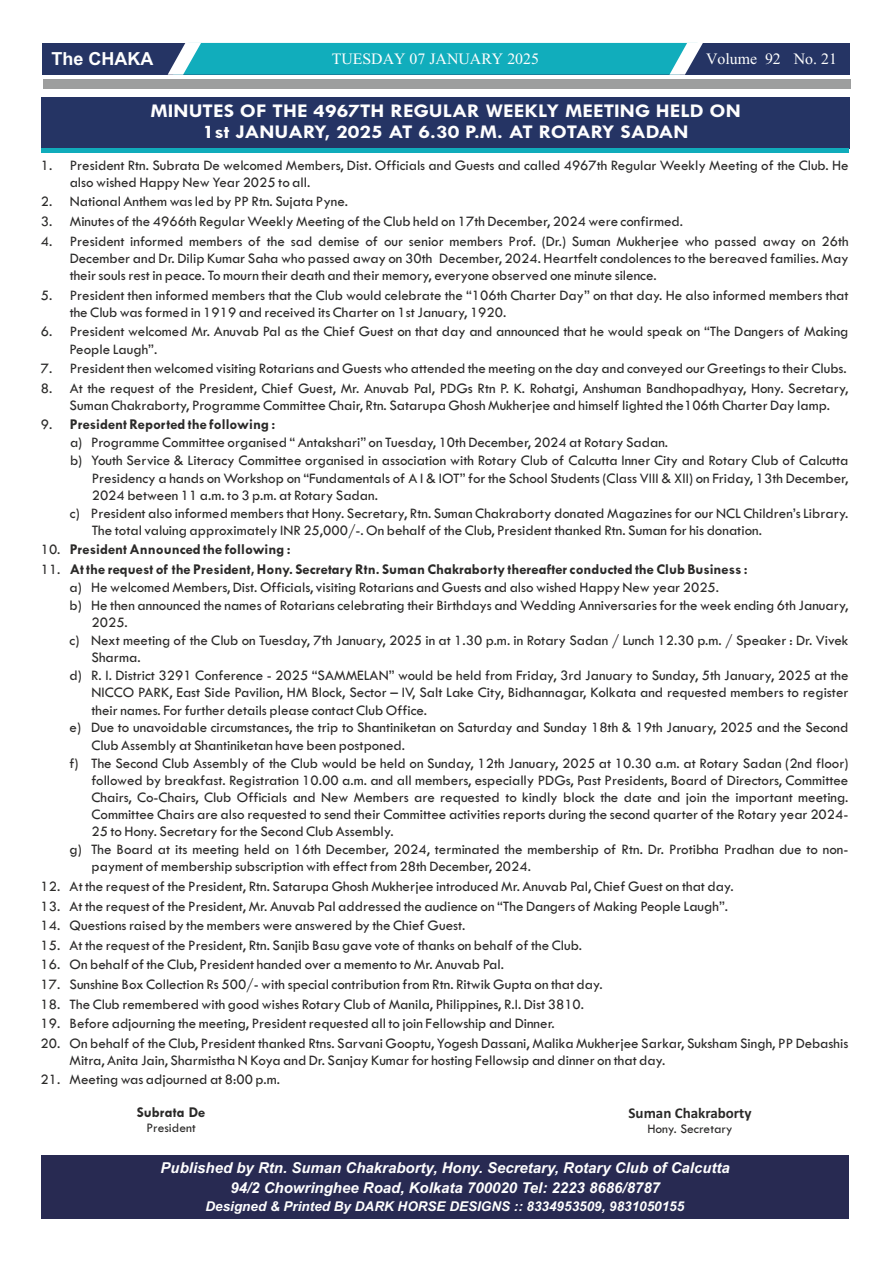
<style>
.page{position:relative;width:893px;height:1263px;background:#fff}
.page>*{position:absolute;margin:0;border:0;box-sizing:border-box;transform-origin:0 0}
.t1{font:24px "Angsana New";color:#fefefe}
.t2{font:700 19.5px/21.3px "Tw Cen";color:#fefefe;text-align:center;scale:1.13 1}
.t3{font:700 18px "Arial";color:#fefefe}
.t4{font:15px/17.1px "Tw Cen";color:#2b2a29}
.t5{font:700 15px "Tw Cen";color:#2b2a29}
.t6{font:italic 700 15px/20.1px "Arial";color:#fefefe;text-align:center}
.t7{font:700 15px "Calibri";color:#2b2a29}
.t8{font:italic 700 13.5px "Arial";color:#fefefe}
.t9{font:13.5px "Tw Cen";color:#2b2a29}
.s1{font-weight:400}
</style>
<div class="page">
<div style="left:41px;top:97px;width:809px;height:51px;background:#253464"></div>
<div style="left:41px;top:148px;width:808px;height:5px;background:#10acbb"></div>
<div style="left:41px;top:1155px;width:808px;height:64px;background:#282a52"></div>
<div style="left:42px;top:43px;width:808px;height:31px;background:#253464"></div>
<svg style="left:168px;top:43px;width:535px;height:32px"></svg>
<div style="left:43px;top:79px;width:807px;height:9px;background:#9d9e9e"></div>
<p class="t3" style="left:51px;top:52px;width:103px">The CHAKA</p>
<h1 class="t1" style="left:332px;top:42px;width:209px">TUESDAY 07 JANUARY 2025</h1>
<h1 class="t1" style="left:706px;top:42px;width:132px">Volume 92 No. 21</h1>
<h2 class="t2" style="left:150px;top:102px;width:524px">MINUTES OF THE 4967TH REGULAR WEEKLY MEETING HELD ON<br>1st JANUARY, 2025 AT 6.30 P.M. AT ROTARY SADAN</h2>
<p class="t4" style="left:70px;top:157px;width:780px;text-indent:-29px">1. President Rtn. Subrata De welcomed Members, Dist. Officials and Guests and called 4967th Regular Weekly Meeting of the Club. He also wished Happy New Year 2025 to all.</p>
<p class="t4" style="left:41px;top:194px;width:309px">2. National Anthem was led by PP Rtn. Sujata Pyne.</p>
<p class="t4" style="left:41px;top:214px;width:644px">3. Minutes of the 4966th Regular Weekly Meeting of the Club held on 17th December, 2024 were confirmed.</p>
<p class="t4" style="left:70px;top:233px;width:780px;text-align:justify;text-indent:-29px">4. President informed members of the sad demise of our senior members Prof. (Dr.) Suman Mukherjee who passed away on 26th December and Dr. Dilip Kumar Saha who passed away on 30th December, 2024. Heartfelt condolences to the bereaved families. May their souls rest in peace. To mourn their death and their memory, everyone observed one minute silence.</p>
<p class="t4" style="left:70px;top:287px;width:780px;text-indent:-29px">5. President then informed members that the Club would celebrate the “106th Charter Day” on that day. He also informed members that the Club was formed in 1919 and received its Charter on 1st January, 1920.</p>
<p class="t4" style="left:70px;top:324px;width:780px;text-indent:-29px">6. President welcomed Mr. Anuvab Pal as the Chief Guest on that day and announced that he would speak on “The Dangers of Making<br>People Laugh”.</p>
<p class="t4" style="left:41px;top:361px;width:807px">7. President then welcomed visiting Rotarians and Guests who attended the meeting on the day and conveyed our Greetings to their Clubs.</p>
<p class="t4" style="left:70px;top:380px;width:780px;text-indent:-29px">8. At the request of the President, Chief Guest, Mr. Anuvab Pal, PDGs Rtn P. K. Rohatgi, Anshuman Bandhopadhyay, Hony. Secretary,<br>Suman Chakraborty, Programme Committee Chair, Rtn. Satarupa Ghosh Mukherjee and himself lighted the106th Charter Day lamp.</p>
<p class="t5" style="left:41px;top:419px;width:236px"><span class="s1">9.</span> President Reported the following :</p>
<p class="t4" style="left:70px;top:435px;width:600px">a) Programme Committee organised “ Antakshari” on Tuesday, 10th December, 2024 at Rotary Sadan.</p>
<p class="t4" style="left:70px;top:453px;width:780px">b) Youth Service &amp; Literacy Committee organised in association with Rotary Club of Calcutta Inner City and Rotary Club of Calcutta</p>
<p class="t4" style="left:92px;top:470px;width:758px">Presidency a hands on Workshop on “Fundamentals of A I &amp; IOT” for the School Students (Class VIII &amp; XII) on Friday, 13th December,</p>
<p class="t4" style="left:92px;top:487px;width:288px">2024 between 11 a.m. to 3 p.m. at Rotary Sadan.</p>
<p class="t4" style="left:70px;top:505px;width:780px">c) President also informed members that Hony. Secretary, Rtn. Suman Chakraborty donated Magazines for our NCL Children’s Library.</p>
<p class="t4" style="left:92px;top:522px;width:672px">The total valuing approximately INR 25,000/-. On behalf of the Club, President thanked Rtn. Suman for his donation.</p>
<p class="t5" style="left:41px;top:544px;width:251px"><span class="s1">10.</span> President Announced the following :</p>
<p class="t5" style="left:41px;top:564px;width:709px"><span class="s1">11.</span> At the request of the President, Hony. Secretary Rtn. Suman Chakraborty thereafter conducted the Club Business :</p>
<p class="t4" style="left:70px;top:580px;width:651px">a) He welcomed Members, Dist. Officials, visiting Rotarians and Guests and also wished Happy New year 2025.</p>
<p class="t4" style="left:70px;top:598px;width:780px">b) He then announced the names of Rotarians celebrating their Birthdays and Wedding Anniversaries for the week ending 6th January,</p>
<p class="t4" style="left:92px;top:615px;width:38px">2025.</p>
<p class="t4" style="left:70px;top:633px;width:780px">c) Next meeting of the Club on Tuesday, 7th January, 2025 in at 1.30 p.m. in Rotary Sadan / Lunch 12.30 p.m. / Speaker : Dr. Vivek</p>
<p class="t4" style="left:92px;top:650px;width:51px">Sharma.</p>
<p class="t4" style="left:70px;top:668px;width:780px">d) R. I. District 3291 Conference - 2025 “SAMMELAN” would be held from Friday, 3rd January to Sunday, 5th January, 2025 at the</p>
<p class="t4" style="left:91px;top:685px;width:758px">NICCO PARK, East Side Pavilion, HM Block, Sector – IV, Salt Lake City, Bidhannagar, Kolkata and requested members to register</p>
<p class="t4" style="left:91px;top:702px;width:337px">their names. For further details please contact Club Office.</p>
<p class="t4" style="left:70px;top:720px;width:780px">e) Due to unavoidable circumstances, the trip to Shantiniketan on Saturday and Sunday 18th &amp; 19th January, 2025 and the Second</p>
<p class="t4" style="left:91px;top:737px;width:315px">Club Assembly at Shantiniketan have been postponed.</p>
<p class="t4" style="left:70px;top:755px;width:780px">f) The Second Club Assembly of the Club would be held on Sunday, 12th January, 2025 at 10.30 a.m. at Rotary Sadan (2nd floor)</p>
<p class="t4" style="left:91px;top:772px;width:758px">followed by breakfast. Registration 10.00 a.m. and all members, especially PDGs, Past Presidents, Board of Directors, Committee</p>
<p class="t4" style="left:91px;top:789px;width:758px">Chairs, Co-Chairs, Club Officials and New Members are requested to kindly block the date and join the important meeting.</p>
<p class="t4" style="left:91px;top:807px;width:758px">Committee Chairs are also requested to send their Committee activities reports during the second quarter of the Rotary year 2024-</p>
<p class="t4" style="left:91px;top:824px;width:304px">25 to Hony. Secretary for the Second Club Assembly.</p>
<p class="t4" style="left:70px;top:842px;width:780px">g) The Board at its meeting held on 16th December, 2024, terminated the membership of Rtn. Dr. Protibha Pradhan due to non-</p>
<p class="t4" style="left:91px;top:859px;width:441px">payment of membership subscription with effect from 28th December, 2024.</p>
<p class="t4" style="left:41px;top:878px;width:694px">12. At the request of the President, Rtn. Satarupa Ghosh Mukherjee introduced Mr. Anuvab Pal, Chief Guest on that day.</p>
<p class="t4" style="left:41px;top:898px;width:689px">13. At the request of the President, Mr. Anuvab Pal addressed the audience on “The Dangers of Making People Laugh”.</p>
<p class="t4" style="left:41px;top:918px;width:426px">14. Questions raised by the members were answered by the Chief Guest.</p>
<p class="t4" style="left:41px;top:937px;width:543px">15. At the request of the President, Rtn. Sanjib Basu gave vote of thanks on behalf of the Club.</p>
<p class="t4" style="left:41px;top:957px;width:465px">16. On behalf of the Club, President handed over a memento to Mr. Anuvab Pal.</p>
<p class="t4" style="left:41px;top:976px;width:564px">17. Sunshine Box Collection Rs 500/- with special contribution from Rtn. Ritwik Gupta on that day.</p>
<p class="t4" style="left:41px;top:996px;width:545px">18. The Club remembered with good wishes Rotary Club of Manila, Philippines, R.I. Dist 3810.</p>
<p class="t4" style="left:41px;top:1016px;width:516px">19. Before adjourning the meeting, President requested all to join Fellowship and Dinner.</p>
<p class="t4" style="left:69px;top:1035px;width:780px;text-indent:-29px">20. On behalf of the Club, President thanked Rtns. Sarvani Gooptu, Yogesh Dassani, Malika Mukherjee Sarkar, Suksham Singh, PP Debashis<br>Mitra, Anita Jain, Sharmistha N Koya and Dr. Sanjay Kumar for hosting Fellowsip and dinner on that day.</p>
<p class="t4" style="left:41px;top:1072px;width:241px">21. Meeting was adjourned at 8:00 p.m.</p>
<p class="t5" style="left:137px;top:1107px;width:70px">Subrata De</p>
<p class="t9" style="left:146px;top:1123px;width:51px">President</p>
<p class="t7" style="left:629px;top:1106px;width:124px">Suman Chakraborty</p>
<p class="t9" style="left:647px;top:1124px;width:87px">Hony. Secretary</p>
<p class="t6" style="left:161px;top:1159px;width:571px">Published by Rtn. Suman Chakraborty, Hony. Secretary, Rotary Club of Calcutta<br>94/2 Chowringhee Road, Kolkata 700020 Tel: 2223 8686/8787</p>
<p class="t8" style="left:206px;top:1201px;width:480px">Designed &amp; Printed By DARK HORSE DESIGNS :: 8334953509, 9831050155</p>
</div>
